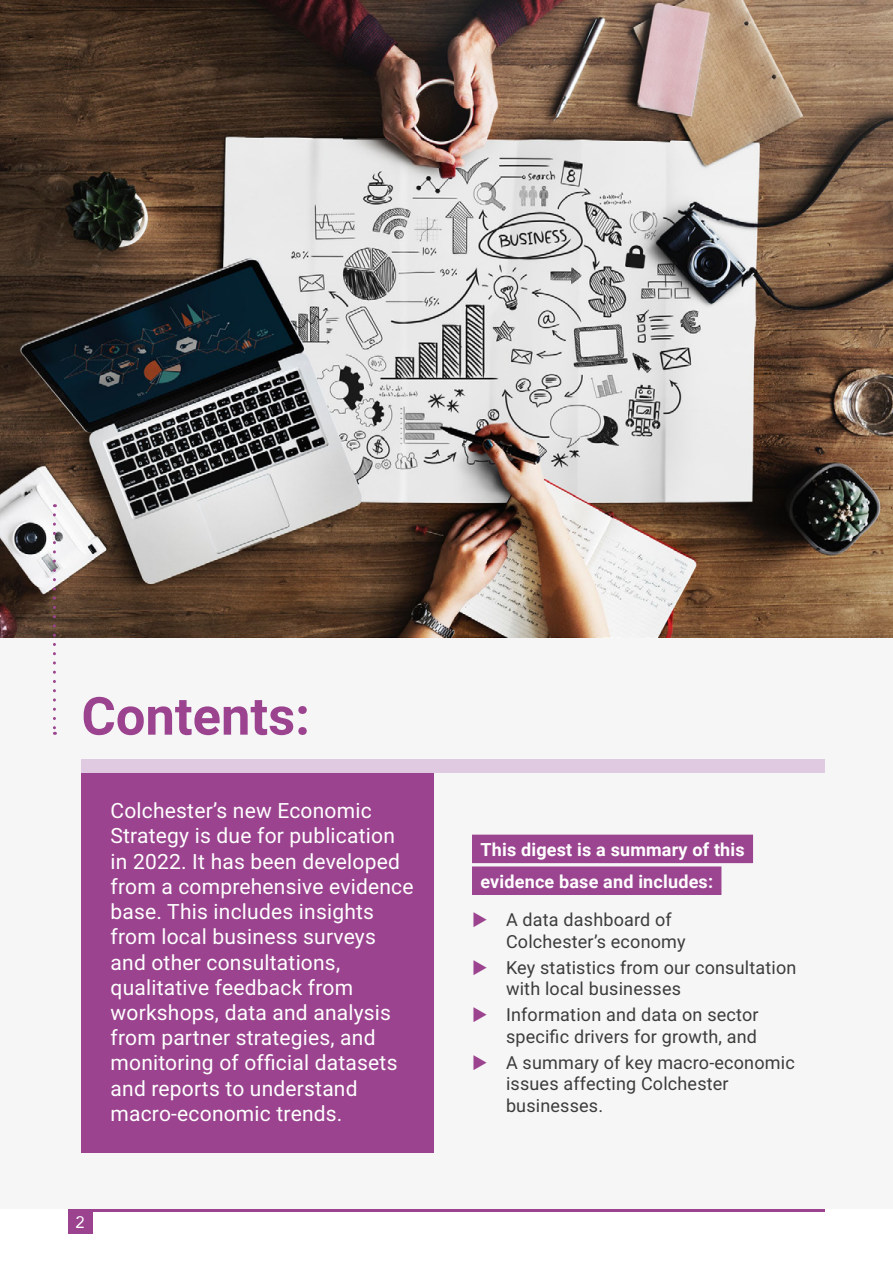
<style>
.page{position:relative;width:893px;height:1263px;background:#fff}
.page>*{position:absolute;margin:0;border:0;box-sizing:border-box;transform-origin:0 0}
.t1{font:700 52.5px "Roboto";color:#9b438f}
.t2{font:21px/25.2px "Roboto";letter-spacing:.01em;color:#fff}
.t3{font:18px/21.6px "Roboto";letter-spacing:.01em;color:#3c3c3b}
.t4{font:700 18px "Roboto";letter-spacing:.01em;color:#fff}
.t5{font:16.5px "Avenir";color:#fff}
.s1{color:#9b438f}
</style>
<div class="page">
<hr style="left:68px;top:1209px;width:757px;height:3px;background:#9b438f">
<div style="left:68px;top:1209px;width:25px;height:24px;background:#9b438f"></div>
<div style="left:0;top:571px;width:893px;height:638px;background:#f6f6f6"></div>
<img style="left:0;top:0;width:893px;height:638px">
<div style="left:81px;top:763px;width:353px;height:389px;background:#9b438f"></div>
<div style="left:472px;top:835px;width:281px;height:28px;background:#9b4590"></div>
<div style="left:472px;top:866px;width:249px;height:29px;background:#9b4590"></div>
<div style="left:81px;top:760px;width:743px;height:13px;background:#dfcae2"></div>
<svg style="left:53px;top:515px;width:3px;height:220px"></svg>
<hr style="left:892px;top:57px;width:1px;height:1152px;background:#f6f6f6">
<p class="t1" style="left:81px;top:679px;width:230px">Contents:</p>
<p class="t2" style="left:111px;top:797px;width:304px">Colchester’s new Economic<br>Strategy is due for publication in 2022. It has been developed from a comprehensive evidence base. This includes insights from local business surveys and other consultations, qualitative feedback from workshops, data and analysis from partner strategies, and monitoring of official datasets and reports to understand macro-economic trends.</p>
<p class="t5" style="left:76px;top:1209px;width:11px">2</p>
<p class="t4" style="left:480px;top:837px;width:266px">This digest is a summary of this</p>
<p class="t4" style="left:480px;top:869px;width:234px">evidence base and includes:</p>
<p class="t3" style="left:506px;top:908px;width:181px;text-indent:-34px"><span class="s1">◆</span> A data dashboard of<br>Colchester’s economy</p>
<p class="t3" style="left:506px;top:956px;width:292px;text-indent:-34px"><span class="s1">◆</span> Key statistics from our consultation with local businesses</p>
<p class="t3" style="left:472px;top:1003px;width:288px;text-align:right"><span class="s1">◆</span> Information and data on sector specific drivers for growth, and</p>
<p class="t3" style="left:506px;top:1051px;width:290px;text-indent:-34px"><span class="s1">◆</span> A summary of key macro-economic issues affecting Colchester businesses.</p>
</div>
